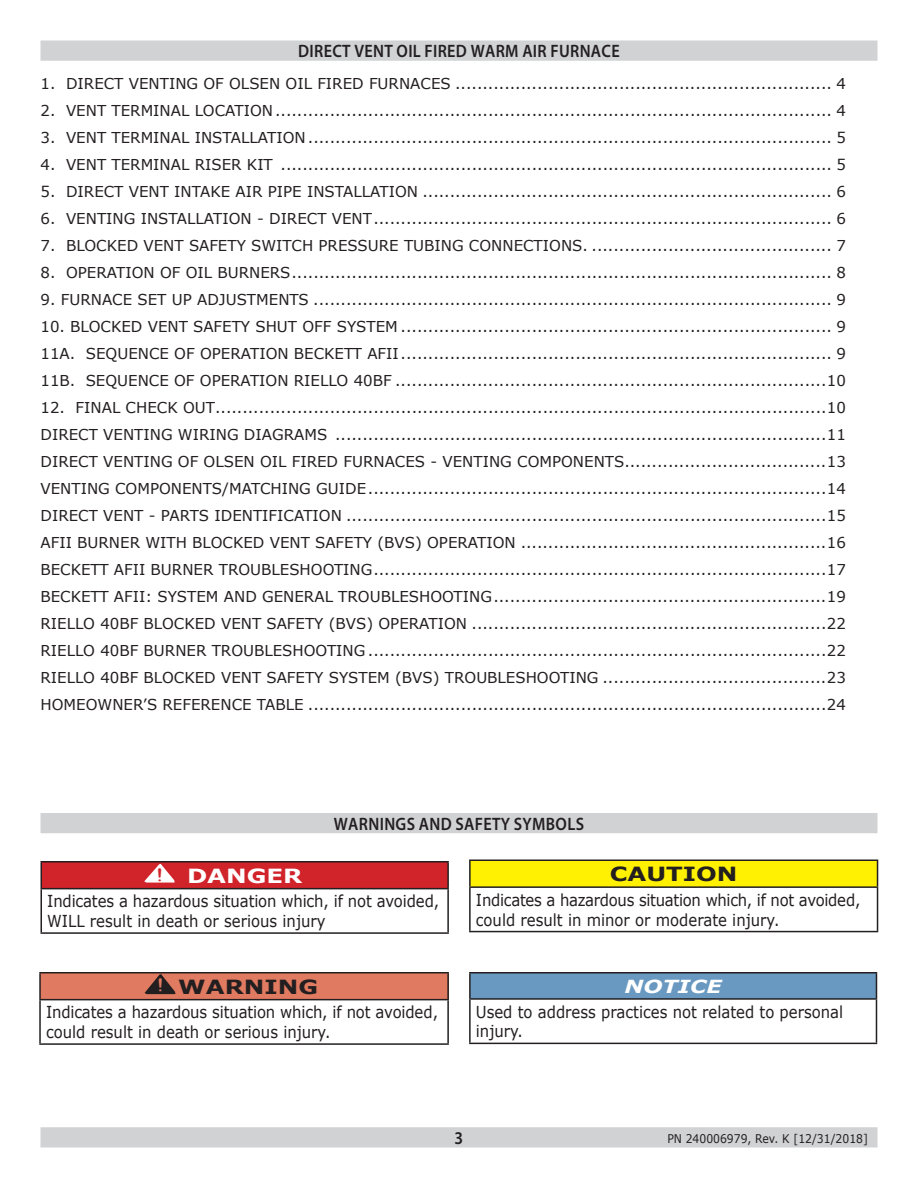
<style>
.page{position:relative;width:918px;height:1188px;background:#fff}
.page>*{position:absolute;margin:0;border:0;box-sizing:border-box;transform-origin:0 0}
.Body_text{font:700 21px "Courier New";color:#d1232a;scale:.9 1}
.Body_text-2{font:700 21px "Courier New";color:#e07a60;scale:.9 1}
.t1{font:700 19.5px "Verdana";color:#231f20;scale:1.25 1}
.t2{font:700 19.5px "Verdana";color:#fff;scale:1.25 1}
.t3{font:600 18px "Myriad Pro";letter-spacing:.02em;color:#231f20;scale:.9 1}
.t4{font:italic 700 18px "Verdana";color:#fff;scale:1.25 1}
.warning_blocks{font:16.5px/19.8px "Verdana";color:#231f20;scale:.9 1}
.warning_blocks-2{font:16.5px/19.8px "Verdana";letter-spacing:-.02em;color:#231f20;scale:.9 1}
.t5{font:15px "Verdana";color:#231f20}
.t6{font:12px "Verdana";color:#231f20;scale:.9 1}
</style>
<div class="page">
<div style="left:41px;top:1128px;width:836px;height:19px;background:#d1d2d4"></div>
<div style="left:40px;top:1127px;width:838px;height:21px;border:2px solid #d1d2d4"></div>
<div style="left:41px;top:814px;width:836px;height:18px;background:#d1d2d4"></div>
<div style="left:40px;top:813px;width:838px;height:20px;border:2px solid #d1d2d4"></div>
<div style="left:41px;top:41px;width:836px;height:19px;background:#d1d2d4"></div>
<div style="left:40px;top:40px;width:838px;height:21px;border:2px solid #d1d2d4"></div>
<div style="left:41px;top:862px;width:407px;height:27px;background:#d1232a"></div>
<hr style="left:40px;top:861px;width:409px;height:1px;background:#231f20">
<hr style="left:40px;top:863px;width:2px;height:25px;background:#231f20">
<hr style="left:447px;top:863px;width:2px;height:25px;background:#231f20">
<hr style="left:40px;top:888px;width:409px;height:1px;background:#231f20">
<hr style="left:40px;top:889px;width:2px;height:43px;background:#231f20">
<hr style="left:447px;top:889px;width:2px;height:43px;background:#231f20">
<hr style="left:40px;top:932px;width:409px;height:2px;background:#231f20">
<svg style="left:142px;top:862px;width:34px;height:26px"></svg>
<div style="left:40px;top:973px;width:408px;height:27px;background:#e07a60"></div>
<hr style="left:39px;top:972px;width:410px;height:2px;background:#231f20">
<hr style="left:39px;top:974px;width:2px;height:25px;background:#231f20">
<hr style="left:447px;top:974px;width:2px;height:25px;background:#231f20">
<hr style="left:39px;top:999px;width:410px;height:1px;background:#231f20">
<hr style="left:39px;top:1000px;width:2px;height:43px;background:#231f20">
<hr style="left:447px;top:1000px;width:2px;height:43px;background:#231f20">
<hr style="left:39px;top:1043px;width:410px;height:2px;background:#231f20">
<svg style="left:143px;top:973px;width:34px;height:28px"></svg>
<div style="left:470px;top:860px;width:408px;height:27px;background:#fff101"></div>
<hr style="left:469px;top:860px;width:409px;height:1px;background:#231f20">
<hr style="left:469px;top:861px;width:2px;height:25px;background:#231f20">
<svg style="left:877px;top:861px;width:1px;height:25px"></svg>
<hr style="left:469px;top:886px;width:409px;height:2px;background:#231f20">
<hr style="left:469px;top:888px;width:2px;height:43px;background:#231f20">
<hr style="left:877px;top:888px;width:1px;height:43px;background:#231f20">
<hr style="left:469px;top:931px;width:409px;height:1px;background:#231f20">
<div style="left:470px;top:973px;width:406px;height:26px;background:#6999c0"></div>
<hr style="left:469px;top:972px;width:408px;height:2px;background:#231f20">
<hr style="left:469px;top:973px;width:2px;height:25px;background:#231f20">
<svg style="left:876px;top:973px;width:1px;height:25px"></svg>
<hr style="left:469px;top:998px;width:408px;height:2px;background:#231f20">
<hr style="left:469px;top:1000px;width:2px;height:43px;background:#231f20">
<hr style="left:876px;top:1000px;width:1px;height:43px;background:#231f20">
<hr style="left:469px;top:1043px;width:408px;height:1px;background:#231f20">
<p class="t3" style="left:298px;top:40px;width:359px">DIRECT VENT OIL FIRED WARM AIR FURNACE</p>
<p class="t5" style="left:40px;top:73px;width:807px">1. DIRECT VENTING OF OLSEN OIL FIRED FURNACES ..................................................................... 4</p>
<p class="t5" style="left:40px;top:100px;width:807px">2. VENT TERMINAL LOCATION...................................................................................................... 4</p>
<p class="t5" style="left:40px;top:127px;width:807px">3. VENT TERMINAL INSTALLATION................................................................................................ 5</p>
<p class="t5" style="left:40px;top:154px;width:807px">4. VENT TERMINAL RISER KIT ..................................................................................................... 5</p>
<p class="t5" style="left:40px;top:181px;width:807px">5. DIRECT VENT INTAKE AIR PIPE INSTALLATION ........................................................................... 6</p>
<p class="t5" style="left:40px;top:208px;width:807px">6. VENTING INSTALLATION - DIRECT VENT.................................................................................... 6</p>
<p class="t5" style="left:40px;top:235px;width:807px">7. BLOCKED VENT SAFETY SWITCH PRESSURE TUBING CONNECTIONS. ............................................ 7</p>
<p class="t5" style="left:40px;top:262px;width:807px">8. OPERATION OF OIL BURNERS................................................................................................... 8</p>
<p class="t5" style="left:40px;top:289px;width:807px">9. FURNACE SET UP ADJUSTMENTS ............................................................................................... 9</p>
<p class="t5" style="left:40px;top:316px;width:807px">10. BLOCKED VENT SAFETY SHUT OFF SYSTEM ............................................................................... 9</p>
<p class="t5" style="left:40px;top:343px;width:807px">11A. SEQUENCE OF OPERATION BECKETT AFII ............................................................................... 9</p>
<p class="t5" style="left:40px;top:370px;width:807px">11B. SEQUENCE OF OPERATION RIELLO 40BF ...............................................................................10</p>
<p class="t5" style="left:40px;top:397px;width:807px">12. FINAL CHECK OUT................................................................................................................10</p>
<p class="t5" style="left:40px;top:424px;width:807px">DIRECT VENTING WIRING DIAGRAMS ..........................................................................................11</p>
<p class="t5" style="left:40px;top:451px;width:807px">DIRECT VENTING OF OLSEN OIL FIRED FURNACES - VENTING COMPONENTS.....................................13</p>
<p class="t5" style="left:40px;top:478px;width:807px">VENTING COMPONENTS/MATCHING GUIDE....................................................................................14</p>
<p class="t5" style="left:40px;top:505px;width:807px">DIRECT VENT - PARTS IDENTIFICATION ........................................................................................15</p>
<p class="t5" style="left:40px;top:532px;width:807px">AFII BURNER WITH BLOCKED VENT SAFETY (BVS) OPERATION ........................................................16</p>
<p class="t5" style="left:40px;top:559px;width:807px">BECKETT AFII BURNER TROUBLESHOOTING...................................................................................17</p>
<p class="t5" style="left:40px;top:586px;width:807px">BECKETT AFII: SYSTEM AND GENERAL TROUBLESHOOTING.............................................................19</p>
<p class="t5" style="left:40px;top:613px;width:807px">RIELLO 40BF BLOCKED VENT SAFETY (BVS) OPERATION .................................................................22</p>
<p class="t5" style="left:40px;top:640px;width:807px">RIELLO 40BF BURNER TROUBLESHOOTING ....................................................................................22</p>
<p class="t5" style="left:40px;top:667px;width:807px">RIELLO 40BF BLOCKED VENT SAFETY SYSTEM (BVS) TROUBLESHOOTING .........................................23</p>
<p class="t5" style="left:40px;top:694px;width:807px">HOMEOWNER’S REFERENCE TABLE ...............................................................................................24</p>
<p class="t3" style="left:334px;top:812px;width:279px">WARNINGS AND SAFETY SYMBOLS</p>
<p class="Body_text" style="left:154px;top:862px;width:14px">!</p>
<p class="t2" style="left:187px;top:862px;width:94px">DANGER</p>
<p class="warning_blocks" style="left:47px;top:891px;width:437px">Indicates a hazardous situation which, if not avoided,<br>WILL result in death or serious injury</p>
<p class="Body_text-2" style="left:155px;top:972px;width:14px">!</p>
<p class="t1" style="left:178px;top:973px;width:113px">WARNING</p>
<p class="warning_blocks" style="left:46px;top:1002px;width:437px">Indicates a hazardous situation which, if not avoided, could result in death or serious injury.</p>
<p class="t1" style="left:610px;top:860px;width:104px">CAUTION</p>
<p class="warning_blocks-2" style="left:476px;top:890px;width:429px">Indicates a hazardous situation which, if not avoided, could result in minor or moderate injury.</p>
<p class="t4" style="left:624px;top:973px;width:79px">NOTICE</p>
<p class="warning_blocks" style="left:476px;top:1002px;width:410px">Used to address practices not related to personal injury.</p>
<p class="t3" style="left:455px;top:1127px;width:11px">3</p>
<p class="t6" style="left:667px;top:1131px;width:224px">PN 240006979, Rev. K [12/31/2018]</p>
</div>
